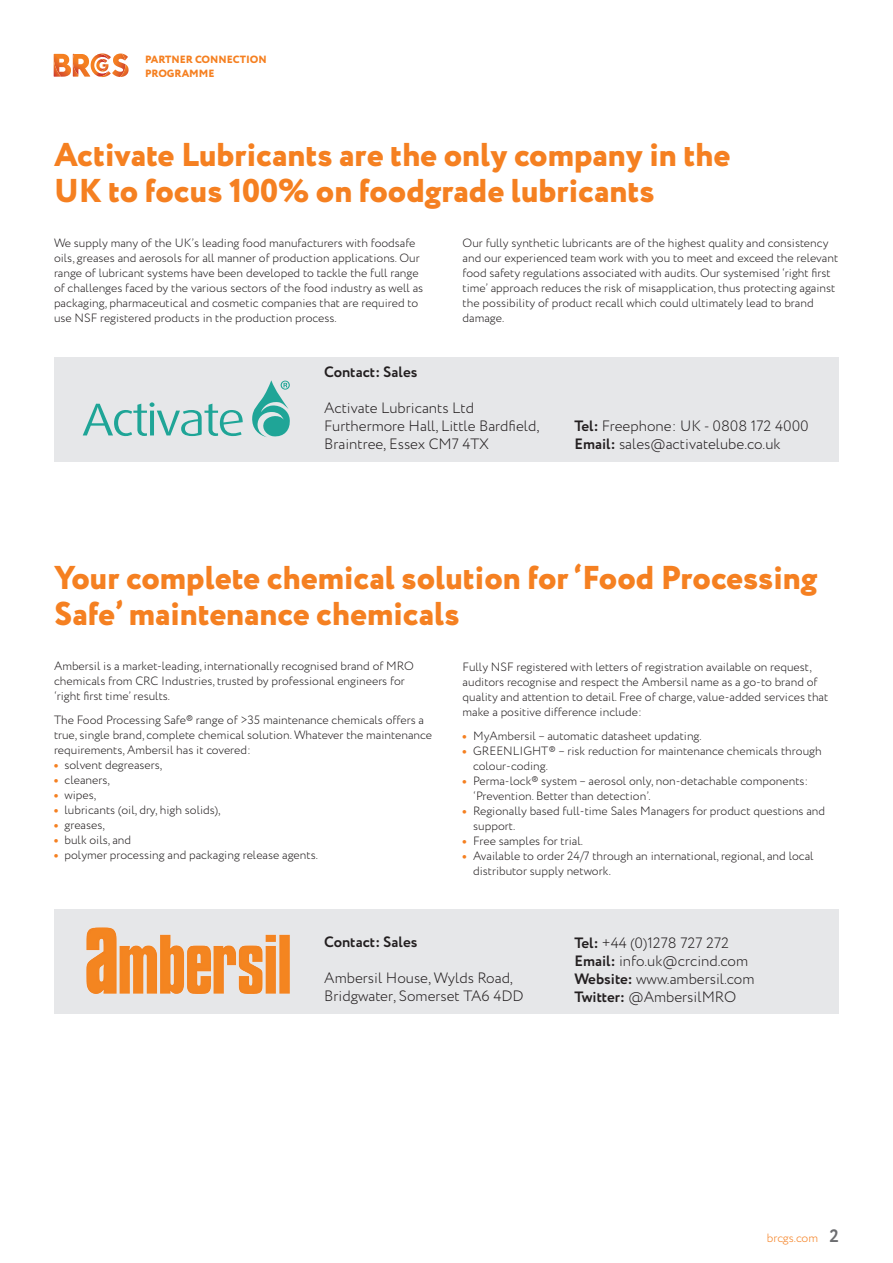
<style>
.page{position:relative;width:893px;height:1263px;background:#fff}
.page>*{position:absolute;margin:0;border:0;box-sizing:border-box;transform-origin:0 0}
.Headline{font:800 33px/36px "Circe";color:#f58021}
.t1{font:300 15px/18px "Circe";color:#231f20}
.t2{font:700 15px "Circe";color:#231f20}
.BodyText{font:300 12px/15px "Circe";color:#231f20}
.Bullets{font:300 12px "Circe";color:#231f20}
.t3{font:300 12px "Circe";color:#f58021}
.t4{font:800 10.5px "Circe";color:#f58021}
.s1{font-weight:700}
.s2{font-weight:800;color:#f58021}
.s3{font-weight:700;font-size:18px;color:#6c6d70}
</style>
<div class="page">
<svg style="left:54px;top:53px;width:75px;height:24px"></svg>
<div style="left:54px;top:357px;width:785px;height:105px;background:#e6e7e9"></div>
<svg style="left:83px;top:402px;width:160px;height:34px"></svg>
<svg style="left:252px;top:380px;width:38px;height:57px"></svg>
<div style="left:54px;top:909px;width:785px;height:105px;background:#e6e7e9"></div>
<img style="left:86px;top:927px;width:204px;height:67px">
<p class="t4" style="left:145px;top:52px;width:123px">PARTNER CONNECTION</p>
<p class="t4" style="left:145px;top:66px;width:71px">PROGRAMME</p>
<p class="Headline" style="left:54px;top:138px;width:678px">Activate Lubricants are the only company in the</p>
<p class="Headline" style="left:54px;top:174px;width:602px">UK to focus 100% on foodgrade lubricants</p>
<p class="BodyText" style="left:54px;top:235px;width:371px">We supply many of the UK’s leading food manufacturers with foodsafe oils, greases and aerosols for all manner of production applications. Our range of lubricant systems have been developed to tackle the full range of challenges faced by the various sectors of the food industry as well as packaging, pharmaceutical and cosmetic companies that are required to use NSF registered products in the production process.</p>
<p class="BodyText" style="left:463px;top:236px;width:377px">Our fully synthetic lubricants are of the highest quality and consistency and our experienced team work with you to meet and exceed the relevant food safety regulations associated with audits. Our systemised ‘right first time’ approach reduces the risk of misapplication, thus protecting against the possibility of product recall which could ultimately lead to brand damage.</p>
<p class="t2" style="left:324px;top:361px;width:95px">Contact: Sales</p>
<p class="t1" style="left:324px;top:399px;width:151px">Activate Lubricants Ltd</p>
<p class="t1" style="left:324px;top:417px;width:217px">Furthermore Hall, Little Bardfield,</p>
<p class="t1" style="left:324px;top:435px;width:166px">Braintree, Essex CM7 4TX</p>
<p class="t1" style="left:574px;top:417px;width:236px"><span class="s1">Tel:</span> Freephone: UK - 0808 172 4000<br><span class="s1">Email:</span> sales@activatelube.co.uk</p>
<p class="Headline" style="left:54px;top:562px;width:765px">Your complete chemical solution for ‘Food Processing<br>Safe’ maintenance chemicals</p>
<p class="BodyText" style="left:54px;top:659px;width:361px">Ambersil is a market-leading, internationally recognised brand of MRO chemicals from CRC Industries, trusted by professional engineers for ‘right first time’ results.</p>
<p class="BodyText" style="left:54px;top:713px;width:379px">The Food Processing Safe® range of &gt;35 maintenance chemicals offers a true, single brand, complete chemical solution. Whatever the maintenance requirements, Ambersil has it covered:</p>
<p class="Bullets" style="left:54px;top:757px;width:110px"><span class="s2">•</span> solvent degreasers,</p>
<p class="Bullets" style="left:54px;top:772px;width:57px"><span class="s2">•</span> cleaners,</p>
<p class="Bullets" style="left:54px;top:787px;width:44px"><span class="s2">•</span> wipes,</p>
<p class="Bullets" style="left:54px;top:802px;width:168px"><span class="s2">•</span> lubricants (oil, dry, high solids),</p>
<p class="Bullets" style="left:54px;top:817px;width:52px"><span class="s2">•</span> greases,</p>
<p class="Bullets" style="left:54px;top:832px;width:79px"><span class="s2">•</span> bulk oils, and</p>
<p class="Bullets" style="left:54px;top:847px;width:265px"><span class="s2">•</span> polymer processing and packaging release agents.</p>
<p class="BodyText" style="left:463px;top:660px;width:367px">Fully NSF registered with letters of registration available on request, auditors recognise and respect the Ambersil name as a go-to brand of quality and attention to detail. Free of charge, value-added services that make a positive difference include:</p>
<p class="BodyText" style="left:463px;top:729px;width:241px"><span class="s2">•</span> MyAmbersil – automatic datasheet updating.</p>
<p class="BodyText" style="left:473px;top:744px;width:350px;text-indent:-10px"><span class="s2">•</span> GREENLIGHT® – risk reduction for maintenance chemicals through colour-coding.</p>
<p class="BodyText" style="left:473px;top:774px;width:337px;text-indent:-10px"><span class="s2">•</span> Perma-lock® system – aerosol only, non-detachable components: ‘Prevention. Better than detection’.</p>
<p class="BodyText" style="left:473px;top:804px;width:354px;text-indent:-10px"><span class="s2">•</span> Regionally based full-time Sales Managers for product questions and support.</p>
<p class="BodyText" style="left:463px;top:834px;width:122px"><span class="s2">•</span> Free samples for trial.</p>
<p class="BodyText" style="left:473px;top:849px;width:342px;text-indent:-10px"><span class="s2">•</span> Available to order 24/7 through an international, regional, and local distributor supply network.</p>
<p class="t2" style="left:324px;top:931px;width:95px">Contact: Sales</p>
<p class="t1" style="left:324px;top:969px;width:201px">Ambersil House, Wylds Road,<br>Bridgwater, Somerset TA6 4DD</p>
<p class="t1" style="left:574px;top:934px;width:181px"><span class="s1">Tel:</span> +44 (0)1278 727 272<br><span class="s1">Email:</span> info.uk@crcind.com<br><span class="s1">Website:</span> www.ambersil.com<br><span class="s1">Twitter:</span> @AmbersilMRO</p>
<p class="t3" style="left:767px;top:1230px;width:74px">brcgs.com <span class="s3">2</span></p>
</div>
